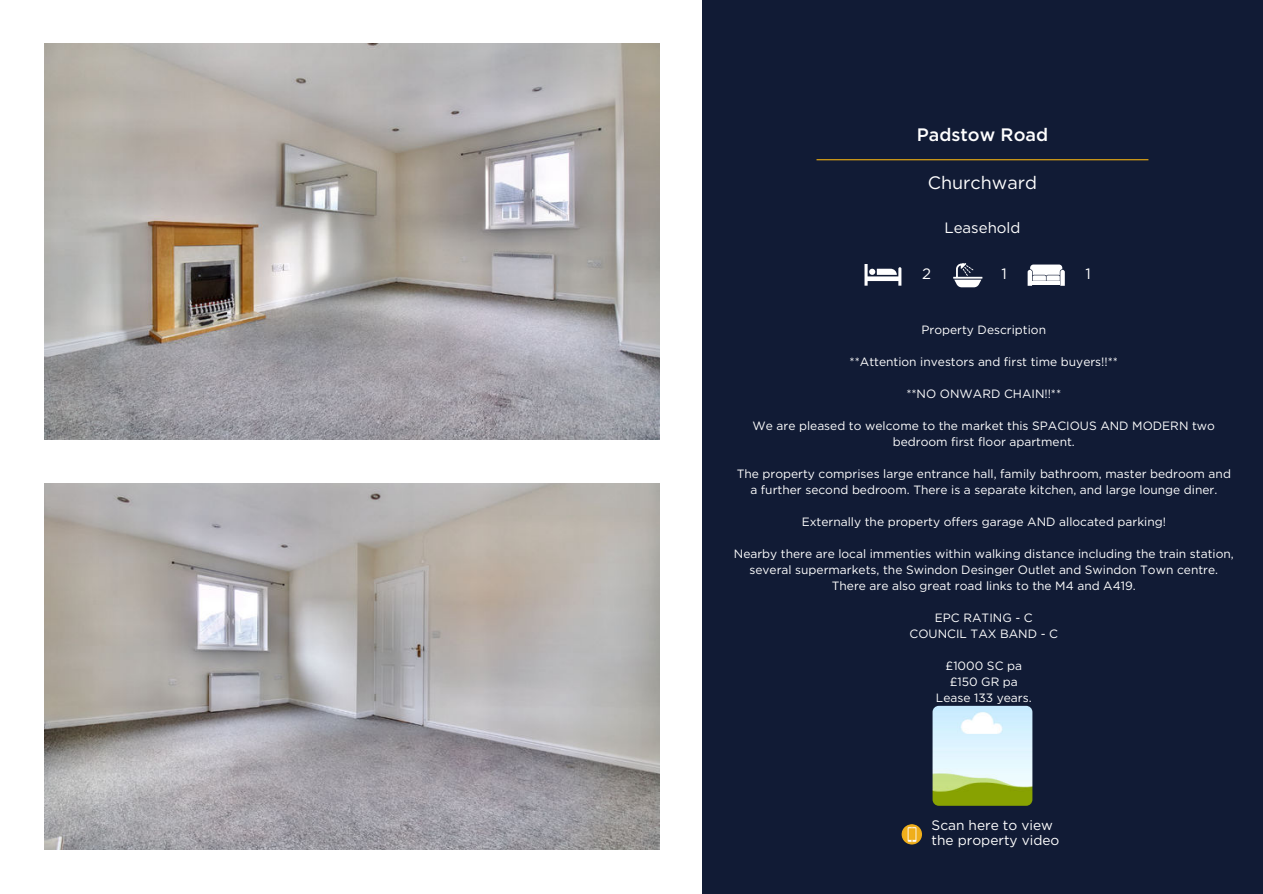
<style>
.page{position:relative;width:1263px;height:894px;background:#fff}
.page>*{position:absolute;margin:0;border:0;box-sizing:border-box;transform-origin:0 0}
.t1{font:500 18px "Gotham";color:#fff}
.t2{font:18px "Gotham";color:#fff}
.t3{font:15px "Gotham";color:#fff}
.t4{font:13.65px/14.7px "Gotham";color:#fff}
.t5{font:12px/16px "Gotham";color:#fff;text-align:center}
</style>
<div class="page">
<img style="left:44px;top:44px;width:616px;height:395px">
<div style="left:702px;top:0;width:561px;height:893px;background:#111b35"></div>
<hr style="left:816px;top:159px;width:332px;height:1px;background:#efaf12">
<svg style="left:864px;top:264px;width:37px;height:21px"></svg>
<svg style="left:953px;top:263px;width:29px;height:24px"></svg>
<svg style="left:1028px;top:264px;width:37px;height:22px"></svg>
<img style="left:44px;top:483px;width:616px;height:366px">
<img style="left:902px;top:823px;width:20px;height:21px;border-radius:50%">
<img style="left:932px;top:705px;width:100px;height:100px;border-radius:6px">
<h1 class="t1" style="left:917px;top:123px;width:133px">Padstow Road</h1>
<h1 class="t2" style="left:928px;top:171px;width:111px">Churchward</h1>
<p class="t3" style="left:944px;top:218px;width:78px">Leasehold</p>
<p class="t3" style="left:922px;top:264px;width:10px">2</p>
<p class="t3" style="left:1001px;top:264px;width:7px">1</p>
<p class="t3" style="left:1086px;top:264px;width:7px">1</p>
<p class="t5" style="left:921px;top:321px;width:126px">Property Description</p>
<p class="t5" style="left:849px;top:353px;width:270px">**Attention investors and first time buyers!!**</p>
<p class="t5" style="left:906px;top:385px;width:156px">**NO ONWARD CHAIN!!**</p>
<p class="t5" style="left:753px;top:417px;width:464px">We are pleased to welcome to the market this SPACIOUS AND MODERN two bedroom first floor apartment.</p>
<p class="t5" style="left:737px;top:465px;width:496px">The property comprises large entrance hall, family bathroom, master bedroom and a further second bedroom. There is a separate kitchen, and large lounge diner.</p>
<p class="t5" style="left:802px;top:513px;width:366px">Externally the property offers garage AND allocated parking!</p>
<p class="t5" style="left:734px;top:545px;width:501px">Nearby there are local immenties within walking distance including the train station, several supermarkets, the Swindon Desinger Outlet and Swindon Town centre.<br>There are also great road links to the M4 and A419.</p>
<p class="t5" style="left:909px;top:609px;width:150px">EPC RATING - C<br>COUNCIL TAX BAND - C</p>
<p class="t5" style="left:936px;top:657px;width:97px">£1000 SC pa £150 GR pa<br>Lease 133 years.</p>
<p class="t4" style="left:932px;top:817px;width:129px">Scan here to view the property video</p>
</div>
